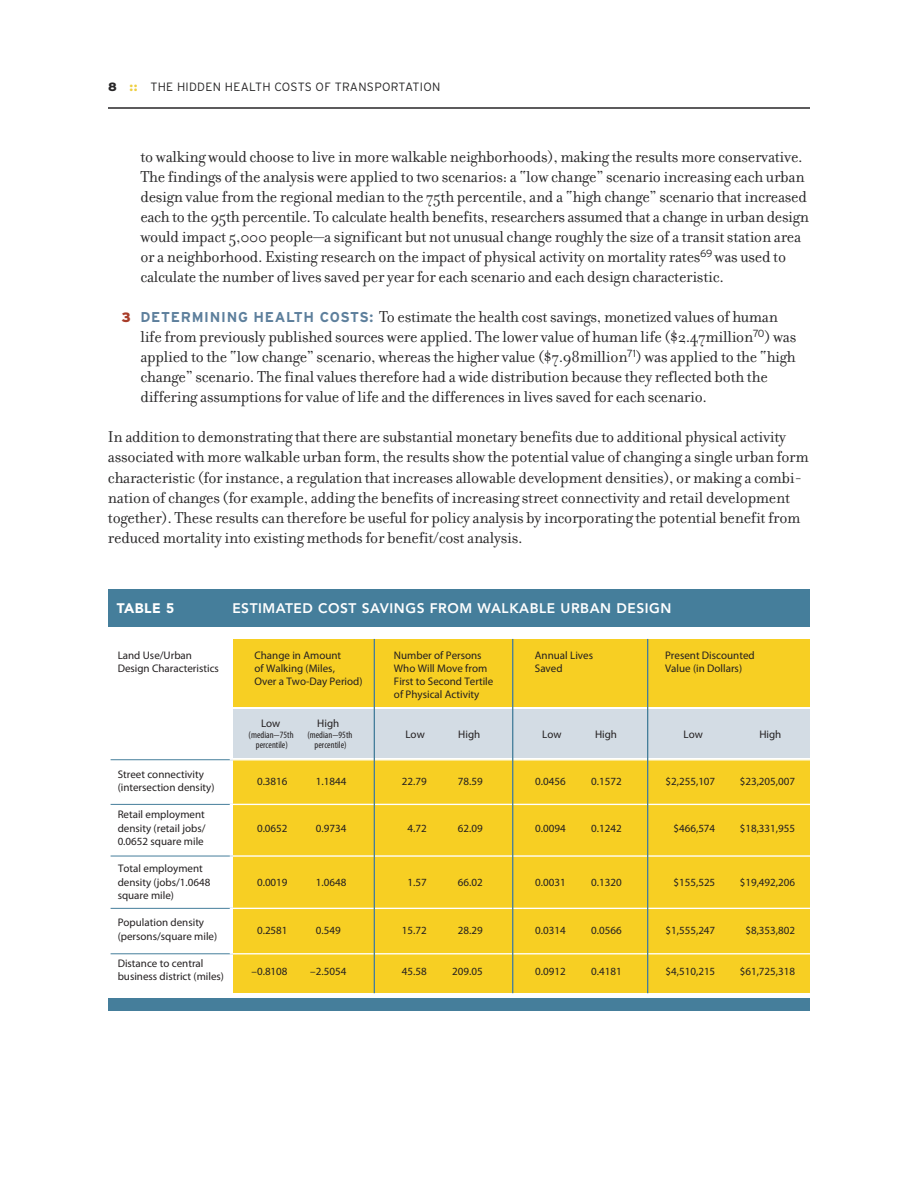
<style>
.page{position:relative;width:918px;height:1188px;background:#fff}
.page>*{position:absolute;margin:0;border:0;box-sizing:border-box;transform-origin:0 0}
.t1{font:17.1px/20px "Filosofia";letter-spacing:-.015em;color:#272627}
.t2{font:800 13.8px "Avenir";letter-spacing:.04em;color:#fff}
.t3{font:900 13.8px "Avenir";letter-spacing:.04em;color:#fff}
.t4{font:300 12px "Interstate";letter-spacing:.025em;color:#272627}
.t5{font:10.95px/13.2px "Myriad Pro";color:#231f20}
.t6{font:condensed 9.6px "Myriad Pro";color:#231f20}
.s1{font-weight:900}
.s2{font-weight:900;color:#eecf41}
.s3{font-family:"Interstate";font-weight:900;font-size:13.5px;color:#a83c29}
.s4{font-family:"Interstate";font-weight:700;font-size:14.25px;color:#5d7f9c}
</style>
<div class="page">
<hr style="left:111px;top:804px;width:129px;height:1px;background:#457e9b">
<hr style="left:111px;top:856px;width:129px;height:1px;background:#457e9b">
<hr style="left:111px;top:908px;width:129px;height:1px;background:#457e9b">
<hr style="left:111px;top:953px;width:129px;height:1px;background:#457e9b">
<hr style="left:111px;top:759px;width:129px;height:1px;background:#457e9b">
<div style="left:233px;top:639px;width:577px;height:68px;background:#f7cf23"></div>
<div style="left:233px;top:709px;width:577px;height:49px;background:#d3dce4"></div>
<div style="left:233px;top:760px;width:577px;height:233px;background:#f7cf23"></div>
<div style="left:108px;top:589px;width:702px;height:37px;background:#457e9b"></div>
<hr style="left:230px;top:804px;width:580px;height:1px;background:#fff">
<hr style="left:230px;top:759px;width:580px;height:1px;background:#fff">
<hr style="left:230px;top:855px;width:580px;height:2px;background:#fff">
<hr style="left:230px;top:908px;width:580px;height:1px;background:#fff">
<hr style="left:230px;top:953px;width:580px;height:1px;background:#fff">
<hr style="left:374px;top:639px;width:1px;height:354px;background:#457e9b">
<hr style="left:512px;top:639px;width:1px;height:354px;background:#457e9b">
<hr style="left:647px;top:639px;width:1px;height:354px;background:#457e9b">
<div style="left:108px;top:998px;width:702px;height:13px;background:#457e9b"></div>
<hr style="left:108px;top:107px;width:702px;height:2px;background:#272627">
<p class="t4" style="left:108px;top:79px;width:334px"><span class="s1">8</span> <span class="s2">::</span> THE HIDDEN HEALTH COSTS OF TRANSPORTATION</p>
<p class="t1" style="left:140px;top:146px;width:670px">to walking would choose to live in more walkable neighborhoods), making the results more conservative.<br>The findings of the analysis were applied to two scenarios: a “low change” scenario increasing each urban design value from the regional median to the 75th percentile, and a “high change” scenario that increased each to the 95th percentile. To calculate health benefits, researchers assumed that a change in urban design would impact 5,000 people—a significant but not unusual change roughly the size of a transit station area or a neighborhood. Existing research on the impact of physical activity on mortality rates<sup>69</sup> was used to calculate the number of lives saved per year for each scenario and each design characteristic.</p>
<p class="t1" style="left:140px;top:306px;width:658px;text-indent:-19px"><span class="s3">3</span> <span class="s4">DETERMINING HEALTH COSTS:</span> To estimate the health cost savings, monetized values of human life from previously published sources were applied. The lower value of human life ($2.47million<sup>70</sup>) was applied to the “low change” scenario, whereas the higher value ($7.98million<sup>71</sup>) was applied to the “high change” scenario. The final values therefore had a wide distribution because they reflected both the differing assumptions for value of life and the differences in lives saved for each scenario.</p>
<p class="t1" style="left:108px;top:427px;width:702px">In addition to demonstrating that there are substantial monetary benefits due to additional physical activity associated with more walkable urban form, the results show the potential value of changing a single urban form characteristic (for instance, a regulation that increases allowable development densities), or making a combi&shy;nation of changes (for example, adding the benefits of increasing street connectivity and retail development together). These results can therefore be useful for policy analysis by incorporating the potential benefit from reduced mortality into existing methods for benefit/cost analysis.</p>
<p class="t3" style="left:117px;top:602px;width:59px">TABLE 5</p>
<p class="t2" style="left:232px;top:602px;width:441px">ESTIMATED COST SAVINGS FROM WALKABLE URBAN DESIGN</p>
<p class="t5" style="left:118px;top:649px;width:76px">Land Use/Urban</p>
<p class="t5" style="left:254px;top:649px;width:88px">Change in Amount</p>
<p class="t5" style="left:394px;top:649px;width:89px">Number of Persons</p>
<p class="t5" style="left:535px;top:649px;width:60px">Annual Lives</p>
<p class="t5" style="left:665px;top:649px;width:91px">Present Discounted</p>
<p class="t5" style="left:118px;top:662px;width:103px">Design Characteristics</p>
<p class="t5" style="left:254px;top:662px;width:82px">of Walking (Miles,</p>
<p class="t5" style="left:394px;top:662px;width:95px">Who Will Move from</p>
<p class="t5" style="left:535px;top:662px;width:29px">Saved</p>
<p class="t5" style="left:665px;top:662px;width:79px">Value (in Dollars)</p>
<p class="t5" style="left:254px;top:676px;width:110px">Over a Two-Day Period)</p>
<p class="t5" style="left:394px;top:676px;width:101px">First to Second Tertile of Physical Activity</p>
<p class="t5" style="left:261px;top:718px;width:21px">Low</p>
<p class="t5" style="left:317px;top:718px;width:24px">High</p>
<p class="t6" style="left:249px;top:731px;width:46px">(median–75th</p>
<p class="t6" style="left:307px;top:731px;width:46px">(median–95th</p>
<p class="t5" style="left:405px;top:729px;width:21px">Low</p>
<p class="t5" style="left:458px;top:729px;width:24px">High</p>
<p class="t5" style="left:542px;top:729px;width:21px">Low</p>
<p class="t5" style="left:595px;top:729px;width:24px">High</p>
<p class="t5" style="left:684px;top:729px;width:21px">Low</p>
<p class="t5" style="left:759px;top:729px;width:24px">High</p>
<p class="t6" style="left:256px;top:742px;width:34px">percentile)</p>
<p class="t6" style="left:315px;top:742px;width:34px">percentile)</p>
<p class="t5" style="left:118px;top:768px;width:88px">Street connectivity</p>
<p class="t5" style="left:257px;top:776px;width:32px">0.3816</p>
<p class="t5" style="left:316px;top:776px;width:32px">1.1844</p>
<p class="t5" style="left:402px;top:776px;width:26px">22.79</p>
<p class="t5" style="left:458px;top:776px;width:26px">78.59</p>
<p class="t5" style="left:535px;top:776px;width:32px">0.0456</p>
<p class="t5" style="left:591px;top:776px;width:32px">0.1572</p>
<p class="t5" style="left:666px;top:776px;width:51px">$2,255,107</p>
<p class="t5" style="left:740px;top:776px;width:57px">$23,205,007</p>
<p class="t5" style="left:118px;top:781px;width:98px">(intersection density)</p>
<p class="t5" style="left:118px;top:809px;width:89px">Retail employment density (retail jobs/</p>
<p class="t5" style="left:257px;top:822px;width:32px">0.0652</p>
<p class="t5" style="left:316px;top:822px;width:32px">0.9734</p>
<p class="t5" style="left:408px;top:822px;width:21px">4.72</p>
<p class="t5" style="left:458px;top:822px;width:26px">62.09</p>
<p class="t5" style="left:535px;top:822px;width:32px">0.0094</p>
<p class="t5" style="left:591px;top:822px;width:32px">0.1242</p>
<p class="t5" style="left:673px;top:822px;width:43px">$466,574</p>
<p class="t5" style="left:740px;top:822px;width:57px">$18,331,955</p>
<p class="t5" style="left:118px;top:835px;width:88px">0.0652 square mile</p>
<p class="t5" style="left:118px;top:863px;width:94px">Total employment density (jobs/1.0648</p>
<p class="t5" style="left:118px;top:889px;width:58px">square mile)</p>
<p class="t5" style="left:118px;top:917px;width:88px">Population density</p>
<p class="t5" style="left:118px;top:930px;width:101px">(persons/square mile)</p>
<p class="t5" style="left:118px;top:958px;width:87px">Distance to central</p>
<p class="t5" style="left:118px;top:971px;width:108px">business district (miles)</p>
<p class="t5" style="left:257px;top:876px;width:32px">0.0019</p>
<p class="t5" style="left:316px;top:876px;width:32px">1.0648</p>
<p class="t5" style="left:408px;top:876px;width:21px">1.57</p>
<p class="t5" style="left:458px;top:876px;width:26px">66.02</p>
<p class="t5" style="left:535px;top:876px;width:32px">0.0031</p>
<p class="t5" style="left:591px;top:876px;width:32px">0.1320</p>
<p class="t5" style="left:673px;top:876px;width:43px">$155,525</p>
<p class="t5" style="left:740px;top:876px;width:57px">$19,492,206</p>
<p class="t5" style="left:257px;top:924px;width:32px">0.2581</p>
<p class="t5" style="left:316px;top:924px;width:26px">0.549</p>
<p class="t5" style="left:402px;top:924px;width:26px">15.72</p>
<p class="t5" style="left:458px;top:924px;width:26px">28.29</p>
<p class="t5" style="left:535px;top:924px;width:32px">0.0314</p>
<p class="t5" style="left:591px;top:924px;width:32px">0.0566</p>
<p class="t5" style="left:666px;top:924px;width:51px">$1,555,247</p>
<p class="t5" style="left:745px;top:924px;width:51px">$8,353,802</p>
<p class="t5" style="left:252px;top:965px;width:38px">–0.8108</p>
<p class="t5" style="left:310px;top:965px;width:38px">–2.5054</p>
<p class="t5" style="left:402px;top:965px;width:26px">45.58</p>
<p class="t5" style="left:452px;top:965px;width:32px">209.05</p>
<p class="t5" style="left:535px;top:965px;width:32px">0.0912</p>
<p class="t5" style="left:591px;top:965px;width:32px">0.4181</p>
<p class="t5" style="left:666px;top:965px;width:51px">$4,510,215</p>
<p class="t5" style="left:740px;top:965px;width:57px">$61,725,318</p>
</div>
